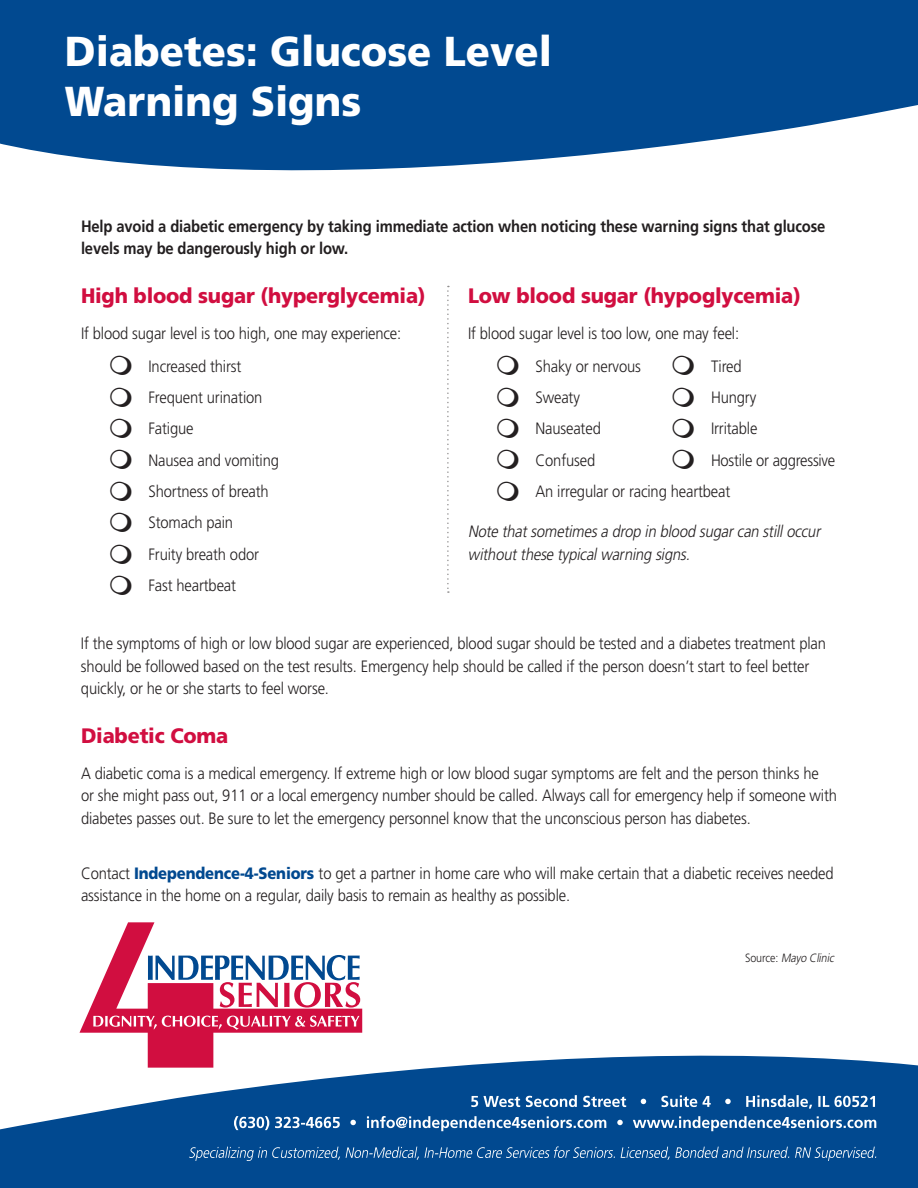
<style>
.page{position:relative;width:918px;height:1188px;background:#fff}
.page>*{position:absolute;margin:0;border:0;box-sizing:border-box;transform-origin:0 0}
.t1{font:900 41.85px/50.2px "Frutiger";color:#fff;scale:.95 1}
.t2{font:900 20.85px "Frutiger";letter-spacing:-.01em;color:#d10e40;scale:.95 1}
.t3{font:300 16.5px/31.3px "Frutiger";letter-spacing:-.01em;color:#231f20;scale:.9 1}
.t4{font:700 16.5px/22.4px "Frutiger";letter-spacing:-.01em;color:#231f20;scale:.9 1}
.t5{font:italic 300 16.5px/22.4px "Frutiger";color:#231f20;scale:.9 1}
.t6{font:italic 300 12px "Frutiger";color:#231f20;scale:.9 1}
.s1{font-weight:900;color:#014990}
.s2{font-style:normal}
</style>
<div class="page">
<svg style="left:0;top:1015px;width:918px;height:173px;fill:#014990"></svg>
<div style="left:0;top:0;width:918px;height:58px;background:#014990"></div>
<svg style="left:0;top:58px;width:918px;height:113px;fill:#014990"></svg>
<svg style="left:80px;top:922px;width:282px;height:146px"></svg>
<svg style="left:189px;top:1146px;width:687px;height:15px;background:#2864a1"></svg>
<svg style="left:234px;top:1116px;width:642px;height:15px;background:#477bae"></svg>
<svg style="left:471px;top:1095px;width:404px;height:14px;background:#4378ad"></svg>
<svg style="left:447px;top:286px;width:2px;height:307px"></svg>
<h1 class="t1" style="left:65px;top:25px;width:514px">Diabetes: Glucose Level<br>Warning Signs</h1>
<p class="t4" style="left:81px;top:215px;width:829px">Help avoid a diabetic emergency by taking immediate action when noticing these warning signs that glucose levels may be dangerously high or low.</p>
<p class="t2" style="left:468px;top:283px;width:352px">Low blood sugar (hypoglycemia)</p>
<p class="t3" style="left:536px;top:316px;width:228px;line-height:32.8px;text-indent:-68px">If blood sugar level is too low, one may feel:<br>Shaky or nervous</p>
<p class="t2" style="left:81px;top:283px;width:364px">High blood sugar (hyperglycemia)</p>
<p class="t3" style="left:149px;top:316px;width:282px;line-height:32.8px;text-indent:-68px">If blood sugar level is too high, one may experience:<br>Increased thirst</p>
<p class="t3" style="left:149px;top:381px;width:147px">Frequent urination<br>Fatigue<br>Nausea and vomiting<br>Shortness of breath<br>Stomach pain<br>Fruity breath odor<br>Fast heartbeat</p>
<p class="t3" style="left:711px;top:350px;width:36px">Tired</p>
<p class="t3" style="left:536px;top:381px;width:51px">Sweaty</p>
<p class="t3" style="left:711px;top:381px;width:52px">Hungry</p>
<p class="t3" style="left:536px;top:413px;width:74px">Nauseated</p>
<p class="t3" style="left:711px;top:413px;width:53px">Irritable</p>
<p class="t3" style="left:536px;top:444px;width:68px">Confused</p>
<p class="t3" style="left:536px;top:444px;width:335px;text-indent:176px">Hostile or aggressive<br>An irregular or racing heartbeat</p>
<p class="t5" style="left:468px;top:520px;width:397px">Note thatsometimesa drop in blood sugarcan stilloccur withoutthese typicalwarning signs.</p>
<p class="t3" style="left:81px;top:632px;width:829px;line-height:22.4px">If the symptoms of high or low blood sugar are experienced, blood sugar should be tested and a diabetes treatment plan should be followed based on the test results. Emergency help should be called if the person doesn’t start to feel better quickly, or he or she starts to feel worse.</p>
<p class="t2" style="left:81px;top:723px;width:157px">Diabetic Coma</p>
<p class="t3" style="left:81px;top:762px;width:842px;line-height:22.4px">A diabetic coma is a medical emergency. If extreme high or low blood sugar symptoms are felt and the person thinks he<br>or she might pass out, 911 or a local emergency number should be called. Always call for emergency help if someone with diabetes passes out. Be sure to let the emergency personnel know that the unconscious person has diabetes.</p>
<p class="t3" style="left:81px;top:862px;width:838px;line-height:22.4px">Contact <span class="s1">Independence-4-Seniors</span> to get a partner in home care who will make certain that a diabetic receives needed assistance in the home on a regular, daily basis to remain as healthy as possible.</p>
<p class="t6" style="left:745px;top:951px;width:103px"><span class="s2">Source:</span> Mayo Clinic</p>
</div>
